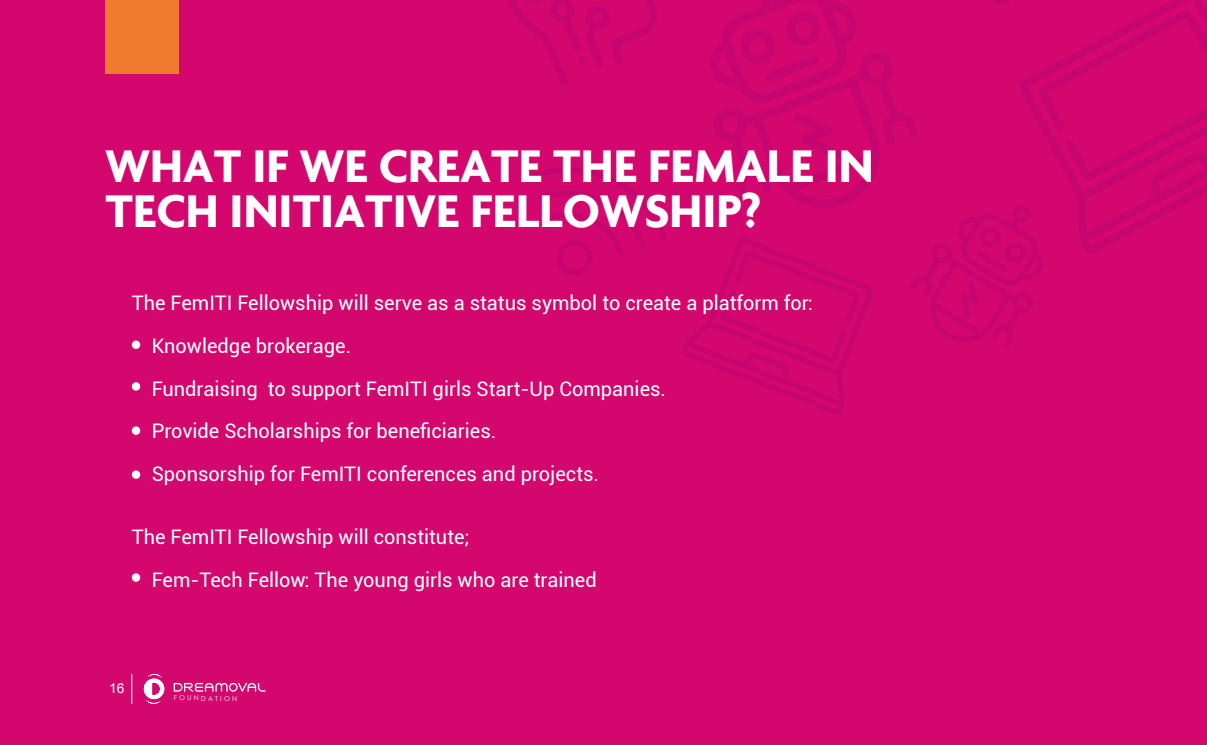
<style>
.page{position:relative;width:1207px;height:745px;background:#fff}
.page>*{position:absolute;margin:0;border:0;box-sizing:border-box;transform-origin:0 0}
.t1{font:700 49.25px/44.8px "Agenda";color:#fff}
.t2{font:20px/42.5px "Roboto";color:#fff}
.t3{font:13.75px "Arial";color:#fff}
.t4{font:6.75px "Century Gothic";letter-spacing:.315em;color:#fff}
</style>
<div class="page">
<div style="left:0;top:0;width:1206px;height:744px;background:#d3076e"></div>
<svg style="left:531px;top:168px;width:135px;height:107px"></svg>
<svg style="left:682px;top:0;width:524px;height:414px"></svg>
<svg style="left:507px;top:0;width:150px;height:86px"></svg>
<div style="left:105px;top:0;width:74px;height:73px;background:#ef7c2e"></div>
<div style="left:132px;top:340px;width:8px;height:9px;background:#fff;border-radius:50%"></div>
<div style="left:132px;top:382px;width:8px;height:8px;background:#fff;border-radius:50%"></div>
<div style="left:132px;top:470px;width:8px;height:8px;background:#fff;border-radius:50%"></div>
<div style="left:132px;top:573px;width:8px;height:8px;background:#fff;border-radius:50%"></div>
<div style="left:132px;top:426px;width:8px;height:8px;background:#fff;border-radius:50%"></div>
<svg style="left:174px;top:682px;width:91px;height:9px"></svg>
<svg style="left:144px;top:674px;width:20px;height:29px"></svg>
<hr style="left:131px;top:673px;width:1px;height:30px;background:#fcfafb">
<h1 class="t1" style="left:105px;top:143px;width:769px">WHAT IF WE CREATE THE FEMALE IN<br>TECH INITIATIVE FELLOWSHIP?</h1>
<p class="t2" style="left:152px;top:281px;width:662px;text-indent:-20px">The FemITI Fellowship will serve as a status symbol to create a platform for:<br>Knowledge brokerage.<br>Fundraising to support FemITI girls Start-Up Companies.<br>Provide Scholarships for beneficiaries.<br>Sponsorship for FemITI conferences and projects.</p>
<p class="t2" style="left:152px;top:515px;width:446px;text-indent:-20px">The FemITI Fellowship will constitute;<br>Fem-Tech Fellow: The young girls who are trained</p>
<p class="t3" style="left:109px;top:678px;width:17px">16</p>
<p class="t4" style="left:174px;top:693px;width:65px">FOUNDATION</p>
</div>
